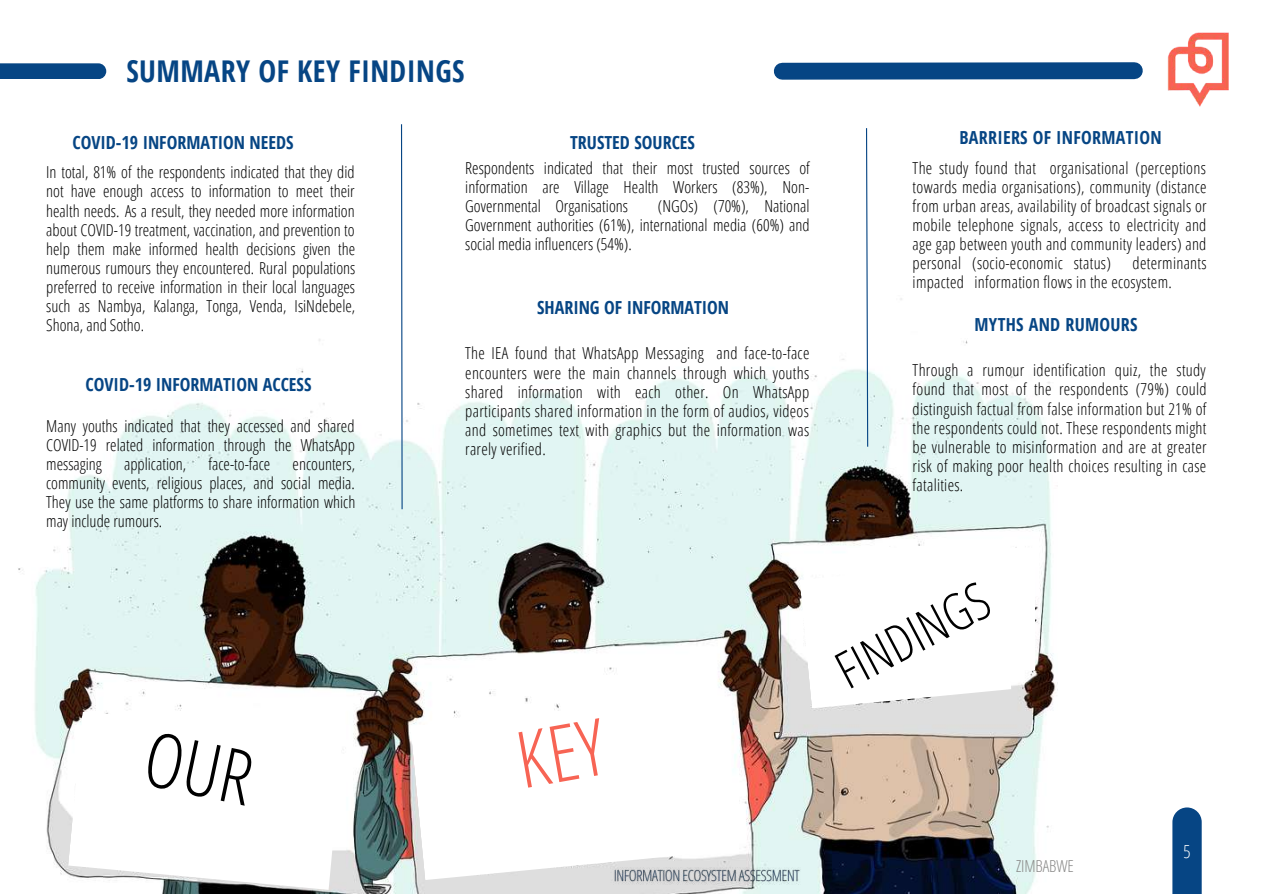
<style>
.page{position:relative;width:1263px;height:894px;background:#fff}
.page>*{position:absolute;margin:0;border:0;box-sizing:border-box;transform-origin:0 0}
.t1{font:300 51.3px "Open Sans Condensed";color:#000}
.t2{font:700 30px "Open Sans Condensed";letter-spacing:.015em;color:#064584}
.t3{font:700 18px "Open Sans Condensed";color:#064584}
.t4{font:300 18px "Open Sans Condensed";color:#fff}
.t5{font:300 16.5px/19px "Open Sans Condensed";color:#000;text-align:justify}
.t6{font:300 16.5px "Open Sans Condensed";letter-spacing:-.005em;color:#878786}
</style>
<div class="page">
<svg style="left:0;top:63px;width:106px;height:16px;background:#0e4b88"></svg>
<img style="left:1167px;top:32px;width:62px;height:75px">
<svg style="left:1172px;top:807px;width:30px;height:86px;background:#16518b"></svg>
<svg style="left:773px;top:62px;width:370px;height:18px;background:#18528d"></svg>
<img style="left:18px;top:298px;width:1038px;height:595px">
<svg style="left:68px;top:711px;width:275px;height:178px"></svg>
<svg style="left:410px;top:695px;width:329px;height:184px"></svg>
<svg style="left:799px;top:560px;width:213px;height:148px"></svg>
<div style="left:848px;top:548px;width:187px;height:121px;background:#fff"></div>
<svg style="left:400px;top:124px;width:3px;height:386px"></svg>
<img style="left:611px;top:861px;width:193px;height:28px">
<svg style="left:865px;top:128px;width:4px;height:319px"></svg>
<svg style="left:144px;top:730px;width:112px;height:75px"></svg>
<svg style="left:518px;top:717px;width:91px;height:70px"></svg>
<h2 class="t2" style="left:126px;top:50px;width:340px">SUMMARY OF KEY FINDINGS</h2>
<p class="t3" style="left:72px;top:130px;width:223px">COVID-19 INFORMATION NEEDS</p>
<p class="t3" style="left:570px;top:130px;width:126px">TRUSTED SOURCES</p>
<p class="t3" style="left:959px;top:125px;width:204px">BARRIERS OF INFORMATION</p>
<p class="t5" style="left:46px;top:162px;width:311px">In total, 81% of the respondents indicated that they did not have enough access to information to meet their health needs. As a result, they needed more information about COVID-19 treatment, vaccination, and prevention to help them make informed health decisions given the numerous rumours they encountered. Rural populations preferred to receive information in their local languages such as Nambya, Kalanga, Tonga, Venda, IsiNdebele, Shona, and Sotho.</p>
<p class="t3" style="left:86px;top:371px;width:227px">COVID-19 INFORMATION ACCESS</p>
<p class="t5" style="left:46px;top:415px;width:310px">Many youths indicated that they accessed and shared COVID-19 related information through the WhatsApp messaging</p>
<p class="t5" style="left:124px;top:454px;width:64px">application,</p>
<p class="t5" style="left:209px;top:454px;width:63px">face-to-face</p>
<p class="t5" style="left:46px;top:454px;width:311px;text-indent:246px">encounters, community events, religious places, and social media.<br>They use the same platforms to share information which may include rumours.</p>
<p class="t5" style="left:465px;top:158px;width:346px">Respondents indicated that their most trusted sources of information are Village Health Workers (83%), Non-Governmental Organisations</p>
<p class="t5" style="left:465px;top:196px;width:346px;text-indent:193px">(NGOs) (70%), National Government authorities (61%), international media (60%) and social media influencers (54%).</p>
<p class="t3" style="left:537px;top:295px;width:194px">SHARING OF INFORMATION</p>
<p class="t5" style="left:465px;top:343px;width:346px">The IEA found that WhatsApp Messaging and face-to-face encounters were the main channels through which youths shared information with each other. On WhatsApp participants shared information in the form of audios, videos and sometimes text with graphics but the information was rarely verified.</p>
<p class="t5" style="left:913px;top:158px;width:296px">The study found that organisational (perceptions towards media organisations), community (distance from urban areas, availability of broadcast signals or mobile telephone signals, access to electricity and age gap between youth and community leaders) and personal (socio-economic status)</p>
<p class="t5" style="left:913px;top:253px;width:295px;text-indent:220px">determinants impacted information flows in the ecosystem.</p>
<p class="t3" style="left:974px;top:312px;width:165px">MYTHS AND RUMOURS</p>
<p class="t5" style="left:913px;top:360px;width:295px">Through a rumour identification quiz, the study found that most of the respondents (79%) could distinguish factual from false information but 21% of the respondents could not. These respondents might be vulnerable to misinformation and are at greater risk of making poor health choices resulting in case fatalities.</p>
<h1 class="t1" style="left:822px;top:642px;width:167px;rotate:-28deg">FINDINGS</h1>
<p class="t6" style="left:1016px;top:854px;width:59px">ZIMBABWE</p>
<p class="t4" style="left:1183px;top:838px;width:9px">5</p>
</div>
